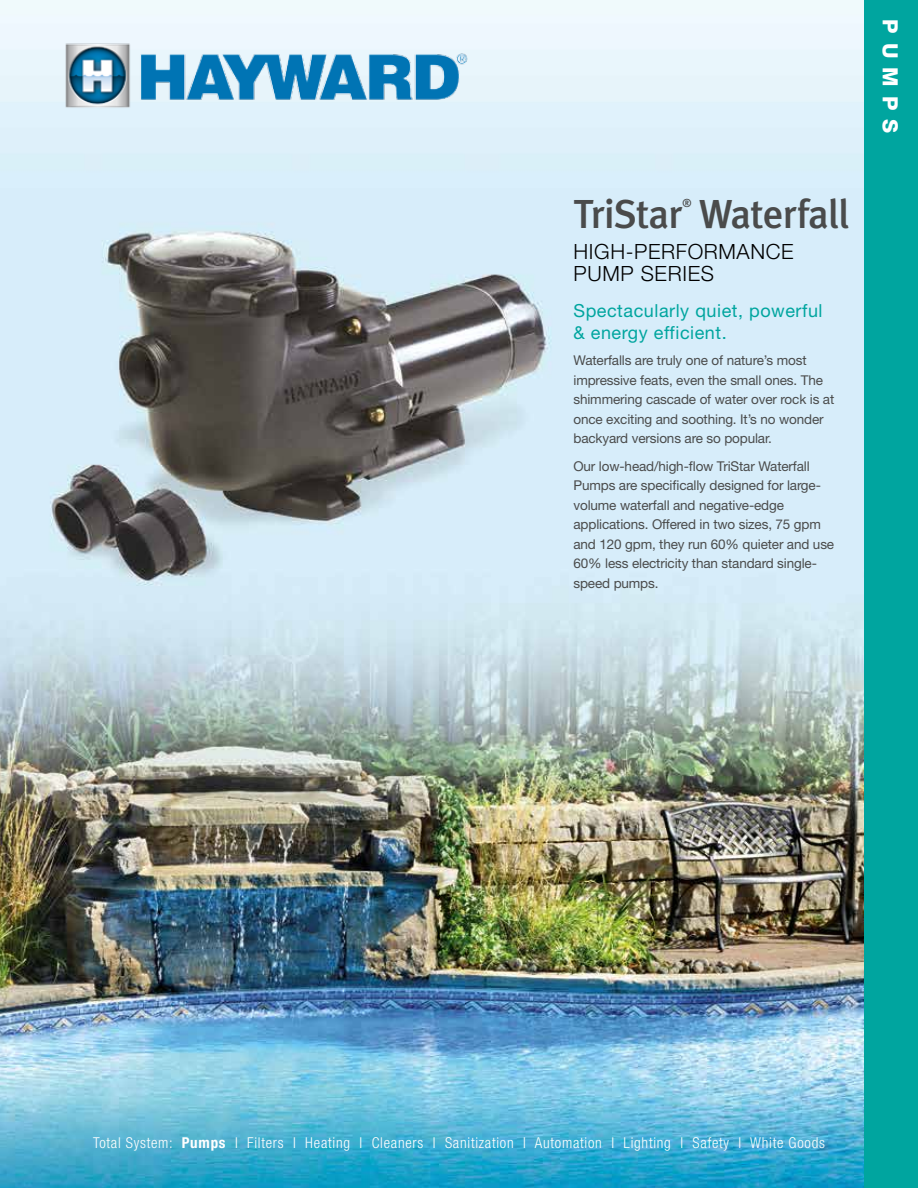
<style>
.page{position:relative;width:918px;height:1188px;background:#fff}
.page>*{position:absolute;margin:0;border:0;box-sizing:border-box;transform-origin:0 0}
.t1{font:500 40.5px "Meta Plus";letter-spacing:-.02em;color:#4a4b4b}
.t2{font:300 21px/22.5px "Helvetica Neue LT Std";letter-spacing:.03em;color:#000}
.t3{font:800 21px "Helvetica Neue LT Std";letter-spacing:.425em;color:#fff}
.t4{font:18px/21.6px "Helvetica Neue LT Std";letter-spacing:.03em;color:#00a59f}
.t5{font:300 condensed 15px "Helvetica Neue LT Std";letter-spacing:.05em;color:#fff}
.t6{font:13.5px/19.5px "Helvetica Neue LT Std";letter-spacing:-.01em;color:#4a4b4b}
.t7{font:500 11.4px "Meta Plus";color:#4a4b4b}
.s1{font-weight:700}
</style>
<div class="page">
<img style="left:0;top:0;width:864px;height:1188px">
<div style="left:864px;top:0;width:54px;height:1188px;background:#00a59f"></div>
<img style="left:0;top:0;width:471px;height:114px">
<h1 class="t1" style="left:573px;top:191px;width:278px">TriStar Waterfall</h1>
<p class="t7" style="left:682px;top:196px;width:11px">®</p>
<h2 class="t2" style="left:573px;top:239px;width:222px">HIGH-PERFORMANCE<br>PUMP SERIES</h2>
<h3 class="t4" style="left:573px;top:300px;width:251px">Spectacularly quiet, powerful &amp; energy efficient.</h3>
<p class="t6" style="left:573px;top:350px;width:262px">Waterfalls are truly one of nature’s most impressive feats, even the small ones. The shimmering cascade of water over rock is at once exciting and soothing. It’s no wonder backyard versions are so popular.</p>
<p class="t6" style="left:573px;top:456px;width:262px">Our low-head/high-flow TriStar Waterfall Pumps are specifically designed for large&shy;volume waterfall and negative-edge applications. Offered in two sizes, 75 gpm and 120 gpm, they run 60% quieter and use 60% less electricity than standard single&shy;speed pumps.</p>
<h2 class="t3" style="left:903px;top:19px;width:115px;rotate:90deg">PUMPS</h2>
<p class="t5" style="left:93px;top:1134px;width:733px">Total System: <span class="s1">Pumps</span> I Filters I Heating I Cleaners I Sanitization I Automation I Lighting I Safety I White Goods</p>
</div>
